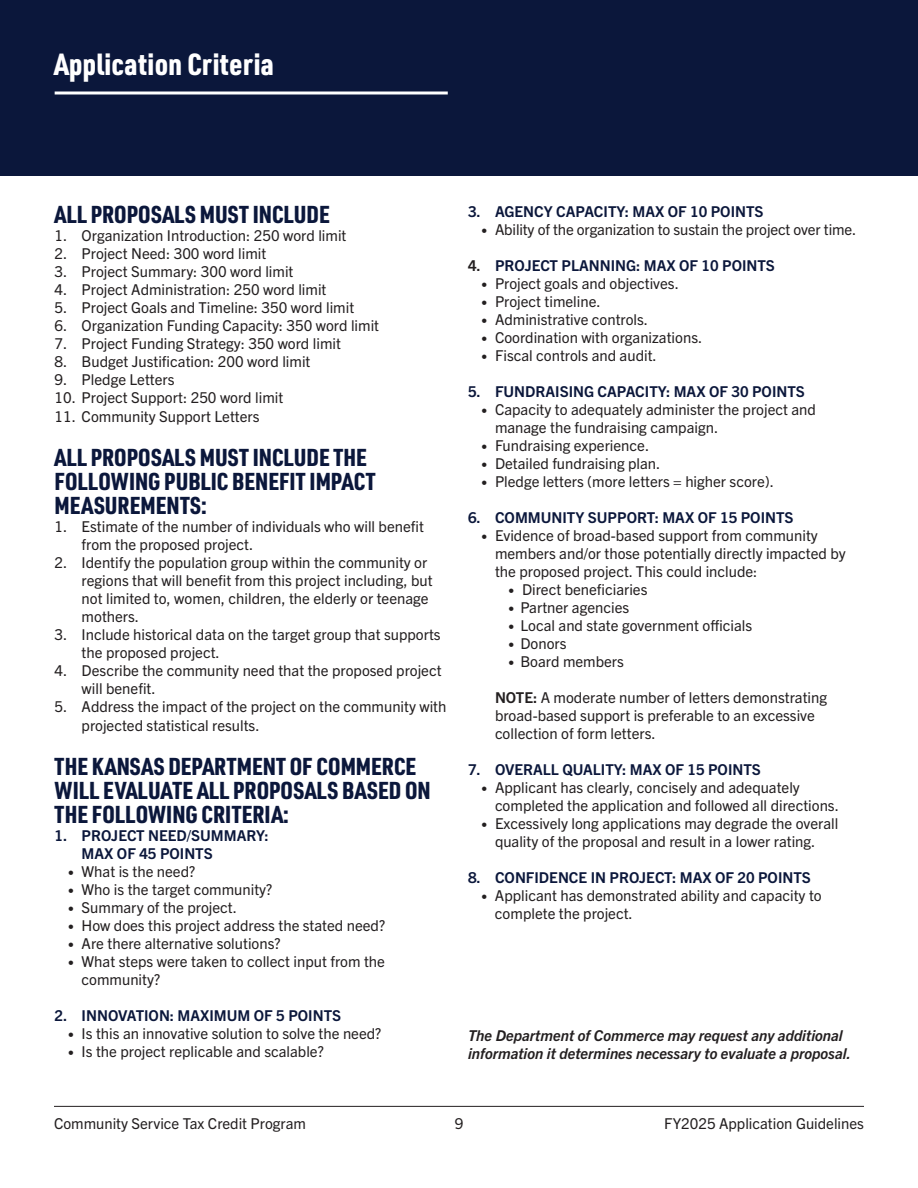
<style>
.page{position:relative;width:918px;height:1188px;background:#fff}
.page>*{position:absolute;margin:0;border:0;box-sizing:border-box;transform-origin:0 0}
.t1{font:900 30px "URWDIN Cond";letter-spacing:.01em;color:#fff}
.t2{font:900 24px/24px "URWDIN Cond";color:#0b173b}
.t3{font:15px/18px "Trade Gothic Next LT Pro";color:#231f20}
.t4{font:700 15px/18px "Trade Gothic Next LT Pro";color:#0b173b}
.t5{font:italic 700 15px/18px "Trade Gothic Next LT Pro";color:#231f20}
.s1{font-family:"Montserrat";font-weight:800}
.s2{color:#231f20}
.s3{font-weight:700}
</style>
<div class="page">
<hr style="left:54px;top:1106px;width:810px;height:1px;background:#231f20">
<div style="left:0;top:0;width:918px;height:176px;background:#0b173b"></div>
<hr style="left:55px;top:92px;width:393px;height:2px;background:#fff">
<p class="t1" style="left:54px;top:44px;width:221px">Application Criteria</p>
<p class="t2" style="left:55px;top:201px;width:277px">ALL PROPOSALS MUST INCLUDE</p>
<p class="t3" style="left:55px;top:225px;width:293px">1. Organization Introduction: 250 word limit</p>
<p class="t3" style="left:55px;top:243px;width:213px">2. Project Need: 300 word limit</p>
<p class="t3" style="left:55px;top:261px;width:240px">3. Project Summary: 300 word limit</p>
<p class="t3" style="left:55px;top:279px;width:273px">4. Project Administration: 250 word limit</p>
<p class="t3" style="left:55px;top:297px;width:301px">5. Project Goals and Timeline: 350 word limit</p>
<p class="t3" style="left:55px;top:315px;width:326px">6. Organization Funding Capacity: 350 word limit</p>
<p class="t3" style="left:55px;top:333px;width:288px">7. Project Funding Strategy: 350 word limit</p>
<p class="t3" style="left:55px;top:351px;width:257px">8. Budget Justification: 200 word limit</p>
<p class="t3" style="left:55px;top:369px;width:121px">9. Pledge Letters</p>
<p class="t3" style="left:55px;top:387px;width:230px">10. Project Support: 250 word limit</p>
<p class="t3" style="left:55px;top:407px;width:206px">11. Community Support Letters</p>
<p class="t2" style="left:55px;top:444px;width:322px">ALL PROPOSALS MUST INCLUDE THE<br>FOLLOWING PUBLIC BENEFIT IMPACT<br>MEASUREMENTS:</p>
<p class="t3" style="left:82px;top:516px;width:344px;text-indent:-27px">1. Estimate of the number of individuals who will benefit from the proposed project.</p>
<p class="t3" style="left:82px;top:552px;width:352px;text-indent:-27px">2. Identify the population group within the community or regions that will benefit from this project including, but not limited to, women, children, the elderly or teenage mothers.</p>
<p class="t3" style="left:82px;top:624px;width:361px;text-indent:-27px">3. Include historical data on the target group that supports the proposed project.</p>
<p class="t3" style="left:82px;top:660px;width:361px;text-indent:-27px">4. Describe the community need that the proposed project will benefit.</p>
<p class="t3" style="left:82px;top:695px;width:366px;line-height:19.5px;text-indent:-27px">5. Address the impact of the project on the community with projected statistical results.</p>
<p class="t2" style="left:55px;top:753px;width:378px">THE KANSAS DEPARTMENT OF COMMERCE<br>WILL EVALUATE ALL PROPOSALS BASED ON<br>THE FOLLOWING CRITERIA:</p>
<p class="t4" style="left:82px;top:825px;width:188px;text-indent:-27px">1. PROJECT NEED/SUMMARY:<br>MAX OF 45 POINTS</p>
<p class="t3" style="left:68px;top:861px;width:129px"><span class="s1">•</span> What is the need?</p>
<p class="t3" style="left:68px;top:879px;width:206px"><span class="s1">•</span> Who is the target community?</p>
<p class="t3" style="left:68px;top:897px;width:170px"><span class="s1">•</span> Summary of the project.</p>
<p class="t3" style="left:68px;top:915px;width:319px"><span class="s1">•</span> How does this project address the stated need?</p>
<p class="t3" style="left:68px;top:933px;width:214px"><span class="s1">•</span> Are there alternative solutions?</p>
<p class="t3" style="left:82px;top:951px;width:305px;text-indent:-14px"><span class="s1">•</span> What steps were taken to collect input from the community?</p>
<p class="t4" style="left:55px;top:1005px;width:288px">2. INNOVATION: MAXIMUM OF 5 POINTS</p>
<p class="t3" style="left:68px;top:1023px;width:315px"><span class="s1">•</span> Is this an innovative solution to solve the need?</p>
<p class="t3" style="left:68px;top:1041px;width:257px"><span class="s1">•</span> Is the project replicable and scalable?</p>
<p class="t4" style="left:468px;top:202px;width:297px">3. AGENCY CAPACITY: MAX OF 10 POINTS</p>
<p class="t3" style="left:482px;top:220px;width:376px"><span class="s1">•</span> Ability of the organization to sustain the project over time.</p>
<p class="t4" style="left:468px;top:256px;width:308px"><span class="s2">4.</span> PROJECT PLANNING: MAX OF 10 POINTS</p>
<p class="t3" style="left:482px;top:274px;width:199px"><span class="s1">•</span> Project goals and objectives.</p>
<p class="t3" style="left:482px;top:292px;width:121px"><span class="s1">•</span> Project timeline.</p>
<p class="t3" style="left:482px;top:310px;width:168px"><span class="s1">•</span> Administrative controls.</p>
<p class="t3" style="left:482px;top:328px;width:222px"><span class="s1">•</span> Coordination with organizations.</p>
<p class="t3" style="left:482px;top:346px;width:177px"><span class="s1">•</span> Fiscal controls and audit.</p>
<p class="t4" style="left:468px;top:382px;width:338px">5. FUNDRAISING CAPACITY: MAX OF 30 POINTS</p>
<p class="t3" style="left:495px;top:400px;width:322px;text-indent:-14px"><span class="s1">•</span> Capacity to adequately administer the project and manage the fundraising campaign.</p>
<p class="t3" style="left:482px;top:436px;width:169px"><span class="s1">•</span> Fundraising experience.</p>
<p class="t3" style="left:482px;top:454px;width:180px"><span class="s1">•</span> Detailed fundraising plan.</p>
<p class="t3" style="left:482px;top:472px;width:294px"><span class="s1">•</span> Pledge letters (more letters = higher score).</p>
<p class="t4" style="left:468px;top:508px;width:327px">6. COMMUNITY SUPPORT: MAX OF 15 POINTS</p>
<p class="t3" style="left:495px;top:526px;width:352px;text-indent:-14px"><span class="s1">•</span> Evidence of broad-based support from community members and/or those potentially directly impacted by the proposed project. This could include:</p>
<p class="t3" style="left:508px;top:580px;width:140px"><span class="s1">•</span> Direct beneficiaries</p>
<p class="t3" style="left:508px;top:598px;width:122px"><span class="s1">•</span> Partner agencies</p>
<p class="t3" style="left:508px;top:616px;width:245px"><span class="s1">•</span> Local and state government officials</p>
<p class="t3" style="left:508px;top:634px;width:60px"><span class="s1">•</span> Donors</p>
<p class="t3" style="left:508px;top:652px;width:117px"><span class="s1">•</span> Board members</p>
<p class="t3" style="left:495px;top:688px;width:334px"><span class="s3">NOTE:</span> A moderate number of letters demonstrating broad-based support is preferable to an excessive collection of form letters.</p>
<p class="t4" style="left:468px;top:760px;width:294px">7. OVERALL QUALITY: MAX OF 15 POINTS</p>
<p class="t3" style="left:495px;top:778px;width:345px;text-indent:-14px"><span class="s1">•</span> Applicant has clearly, concisely and adequately completed the application and followed all directions.</p>
<p class="t3" style="left:495px;top:814px;width:345px;text-indent:-14px"><span class="s1">•</span> Excessively long applications may degrade the overall quality of the proposal and result in a lower rating.</p>
<p class="t4" style="left:468px;top:868px;width:344px">8. CONFIDENCE IN PROJECT: MAX OF 20 POINTS</p>
<p class="t3" style="left:495px;top:886px;width:328px;text-indent:-14px"><span class="s1">•</span> Applicant has demonstrated ability and capacity to complete the project.</p>
<p class="t5" style="left:468px;top:1025px;width:384px">The Department of Commerce may request any additional information it determines necessary to evaluate a proposal.</p>
<p class="t3" style="left:54px;top:1114px;width:254px">Community Service Tax Credit Program</p>
<p class="t3" style="left:455px;top:1114px;width:10px">9</p>
<p class="t3" style="left:664px;top:1114px;width:201px">FY2025 Application Guidelines</p>
</div>
